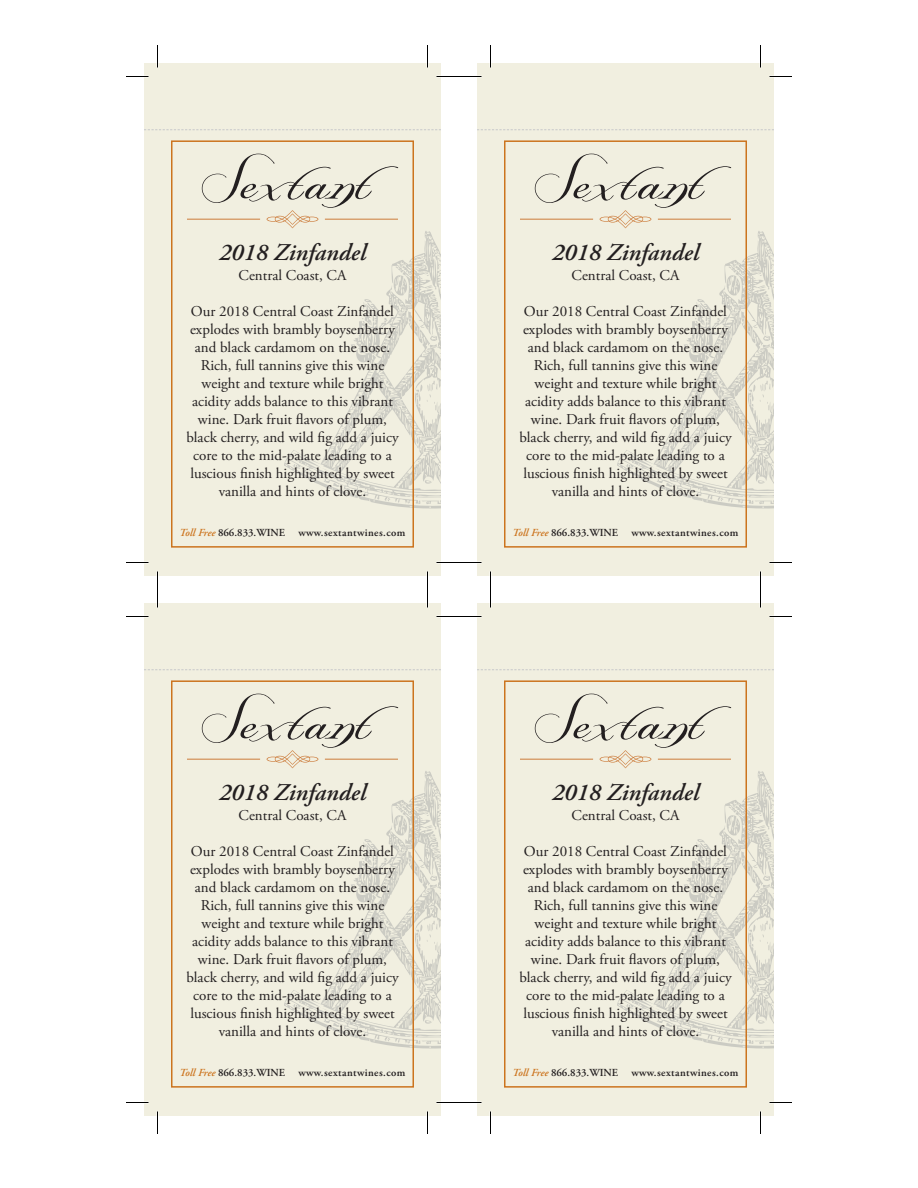
<style>
.page{position:relative;width:918px;height:1188px;background:#fff}
.page>*{position:absolute;margin:0;border:0;box-sizing:border-box;transform-origin:0 0}
.t1{font:italic 600 24px "Adobe Garamond Pro";color:#231f20}
.t2{font:15px/18px "Adobe Garamond Pro";color:#231f20;text-align:center}
.t3{font:600 10.8px "Adobe Garamond Pro";letter-spacing:.04em;color:#231f20}
.s1{font-style:italic;color:#cc741e}
</style>
<div class="page">
<div style="left:144px;top:63px;width:297px;height:513px;background:#f1efe0"></div>
<svg style="left:284px;top:231px;width:157px;height:278px"></svg>
<svg style="left:384px;top:318px;width:4px;height:5px"></svg>
<svg style="left:432px;top:310px;width:9px;height:4px"></svg>
<svg style="left:430px;top:323px;width:11px;height:19px"></svg>
<svg style="left:351px;top:344px;width:5px;height:6px"></svg>
<svg style="left:430px;top:366px;width:4px;height:4px"></svg>
<svg style="left:416px;top:381px;width:25px;height:31px"></svg>
<svg style="left:414px;top:427px;width:13px;height:21px"></svg>
<svg style="left:302px;top:469px;width:25px;height:13px"></svg>
<svg style="left:424px;top:479px;width:8px;height:6px"></svg>
<svg style="left:422px;top:499px;width:19px;height:8px"></svg>
<svg style="left:390px;top:265px;width:19px;height:34px"></svg>
<svg style="left:360px;top:298px;width:15px;height:29px"></svg>
<svg style="left:333px;top:483px;width:6px;height:4px"></svg>
<svg style="left:144px;top:129px;width:297px;height:1px"></svg>
<svg style="left:202px;top:154px;width:196px;height:74px"></svg>
<hr style="left:188px;top:219px;width:72px;height:1px;background:#cc7b3a">
<hr style="left:325px;top:219px;width:72px;height:1px;background:#cc7b3a">
<div style="left:171px;top:140px;width:243px;height:408px;border:2px solid #cc741e"></div>
<svg style="left:126px;top:76px;width:22px;height:1px"></svg>
<svg style="left:126px;top:562px;width:22px;height:1px"></svg>
<svg style="left:157px;top:45px;width:1px;height:23px"></svg>
<svg style="left:427px;top:45px;width:1px;height:23px"></svg>
<div style="left:144px;top:603px;width:297px;height:513px;background:#f1efe0"></div>
<svg style="left:284px;top:771px;width:157px;height:278px"></svg>
<svg style="left:384px;top:858px;width:4px;height:5px"></svg>
<svg style="left:432px;top:850px;width:9px;height:4px"></svg>
<svg style="left:430px;top:863px;width:11px;height:19px"></svg>
<svg style="left:351px;top:884px;width:5px;height:6px"></svg>
<svg style="left:430px;top:906px;width:4px;height:4px"></svg>
<svg style="left:416px;top:921px;width:25px;height:31px"></svg>
<svg style="left:414px;top:967px;width:13px;height:21px"></svg>
<svg style="left:302px;top:1009px;width:25px;height:13px"></svg>
<svg style="left:424px;top:1019px;width:8px;height:6px"></svg>
<svg style="left:422px;top:1039px;width:19px;height:8px"></svg>
<svg style="left:390px;top:805px;width:19px;height:34px"></svg>
<svg style="left:360px;top:838px;width:15px;height:29px"></svg>
<svg style="left:333px;top:1023px;width:6px;height:4px"></svg>
<svg style="left:144px;top:669px;width:297px;height:1px"></svg>
<svg style="left:202px;top:694px;width:196px;height:74px"></svg>
<hr style="left:188px;top:759px;width:72px;height:1px;background:#cc7b3a">
<hr style="left:325px;top:759px;width:72px;height:1px;background:#cc7b3a">
<div style="left:171px;top:680px;width:243px;height:408px;border:2px solid #cc741e"></div>
<svg style="left:126px;top:616px;width:22px;height:1px"></svg>
<svg style="left:126px;top:1102px;width:22px;height:1px"></svg>
<svg style="left:157px;top:572px;width:1px;height:36px"></svg>
<svg style="left:157px;top:1112px;width:1px;height:22px"></svg>
<svg style="left:427px;top:572px;width:1px;height:36px"></svg>
<svg style="left:427px;top:1112px;width:1px;height:22px"></svg>
<div style="left:477px;top:63px;width:297px;height:513px;background:#f1efe0"></div>
<svg style="left:617px;top:231px;width:157px;height:278px"></svg>
<svg style="left:717px;top:318px;width:4px;height:5px"></svg>
<svg style="left:765px;top:310px;width:9px;height:4px"></svg>
<svg style="left:763px;top:323px;width:11px;height:19px"></svg>
<svg style="left:684px;top:344px;width:5px;height:6px"></svg>
<svg style="left:763px;top:366px;width:4px;height:4px"></svg>
<svg style="left:749px;top:381px;width:25px;height:31px"></svg>
<svg style="left:747px;top:427px;width:13px;height:21px"></svg>
<svg style="left:635px;top:469px;width:25px;height:13px"></svg>
<svg style="left:757px;top:479px;width:8px;height:6px"></svg>
<svg style="left:755px;top:499px;width:19px;height:8px"></svg>
<svg style="left:723px;top:265px;width:19px;height:34px"></svg>
<svg style="left:693px;top:298px;width:15px;height:29px"></svg>
<svg style="left:666px;top:483px;width:6px;height:4px"></svg>
<svg style="left:477px;top:129px;width:297px;height:1px"></svg>
<svg style="left:535px;top:154px;width:196px;height:74px"></svg>
<hr style="left:521px;top:219px;width:72px;height:1px;background:#cc7b3a">
<hr style="left:658px;top:219px;width:72px;height:1px;background:#cc7b3a">
<div style="left:504px;top:140px;width:243px;height:408px;border:2px solid #cc741e"></div>
<svg style="left:436px;top:76px;width:46px;height:1px"></svg>
<svg style="left:770px;top:76px;width:22px;height:1px"></svg>
<svg style="left:436px;top:562px;width:46px;height:1px"></svg>
<svg style="left:770px;top:562px;width:22px;height:1px"></svg>
<svg style="left:490px;top:45px;width:1px;height:23px"></svg>
<svg style="left:760px;top:45px;width:1px;height:23px"></svg>
<div style="left:477px;top:603px;width:297px;height:513px;background:#f1efe0"></div>
<svg style="left:617px;top:771px;width:157px;height:278px"></svg>
<svg style="left:717px;top:858px;width:4px;height:5px"></svg>
<svg style="left:765px;top:850px;width:9px;height:4px"></svg>
<svg style="left:763px;top:863px;width:11px;height:19px"></svg>
<svg style="left:684px;top:884px;width:5px;height:6px"></svg>
<svg style="left:763px;top:906px;width:4px;height:4px"></svg>
<svg style="left:749px;top:921px;width:25px;height:31px"></svg>
<svg style="left:747px;top:967px;width:13px;height:21px"></svg>
<svg style="left:635px;top:1009px;width:25px;height:13px"></svg>
<svg style="left:757px;top:1019px;width:8px;height:6px"></svg>
<svg style="left:755px;top:1039px;width:19px;height:8px"></svg>
<svg style="left:723px;top:805px;width:19px;height:34px"></svg>
<svg style="left:693px;top:838px;width:15px;height:29px"></svg>
<svg style="left:666px;top:1023px;width:6px;height:4px"></svg>
<svg style="left:477px;top:669px;width:297px;height:1px"></svg>
<svg style="left:535px;top:694px;width:196px;height:74px"></svg>
<hr style="left:521px;top:759px;width:72px;height:1px;background:#cc7b3a">
<hr style="left:658px;top:759px;width:72px;height:1px;background:#cc7b3a">
<div style="left:504px;top:680px;width:243px;height:408px;border:2px solid #cc741e"></div>
<svg style="left:436px;top:616px;width:46px;height:1px"></svg>
<svg style="left:770px;top:616px;width:22px;height:1px"></svg>
<svg style="left:436px;top:1102px;width:46px;height:1px"></svg>
<svg style="left:770px;top:1102px;width:22px;height:1px"></svg>
<svg style="left:490px;top:572px;width:1px;height:36px"></svg>
<svg style="left:490px;top:1112px;width:1px;height:22px"></svg>
<svg style="left:760px;top:572px;width:1px;height:36px"></svg>
<svg style="left:760px;top:1112px;width:1px;height:22px"></svg>
<p class="t1" style="left:219px;top:239px;width:148px">2018 Zinfandel</p>
<p class="t2" style="left:239px;top:267px;width:109px">Central Coast, CA</p>
<p class="t2" style="left:186px;top:303px;width:214px">Our 2018 Central Coast Zinfandel explodes with brambly boysenberry and black cardamom on the nose.<br>Rich, full tannins give this wine weight and texture while bright acidity adds balance to this vibrant wine. Dark fruit flavors of plum, black cherry, and wild fig add a juicy core to the mid-palate leading to a luscious finish highlighted by sweet vanilla and hints of clove.</p>
<p class="t3" style="left:180px;top:527px;width:227px"><span class="s1">Toll Free</span> 866.833.WINE www.sextantwines.com</p>
<p class="t1" style="left:219px;top:779px;width:148px">2018 Zinfandel</p>
<p class="t2" style="left:239px;top:807px;width:109px">Central Coast, CA</p>
<p class="t2" style="left:186px;top:843px;width:214px">Our 2018 Central Coast Zinfandel explodes with brambly boysenberry and black cardamom on the nose.<br>Rich, full tannins give this wine weight and texture while bright acidity adds balance to this vibrant wine. Dark fruit flavors of plum, black cherry, and wild fig add a juicy core to the mid-palate leading to a luscious finish highlighted by sweet vanilla and hints of clove.</p>
<p class="t3" style="left:180px;top:1067px;width:227px"><span class="s1">Toll Free</span> 866.833.WINE www.sextantwines.com</p>
<p class="t1" style="left:552px;top:239px;width:148px">2018 Zinfandel</p>
<p class="t2" style="left:572px;top:267px;width:109px">Central Coast, CA</p>
<p class="t2" style="left:519px;top:303px;width:214px">Our 2018 Central Coast Zinfandel explodes with brambly boysenberry and black cardamom on the nose.<br>Rich, full tannins give this wine weight and texture while bright acidity adds balance to this vibrant wine. Dark fruit flavors of plum, black cherry, and wild fig add a juicy core to the mid-palate leading to a luscious finish highlighted by sweet vanilla and hints of clove.</p>
<p class="t3" style="left:513px;top:527px;width:227px"><span class="s1">Toll Free</span> 866.833.WINE www.sextantwines.com</p>
<p class="t1" style="left:552px;top:779px;width:148px">2018 Zinfandel</p>
<p class="t2" style="left:572px;top:807px;width:109px">Central Coast, CA</p>
<p class="t2" style="left:519px;top:843px;width:214px">Our 2018 Central Coast Zinfandel explodes with brambly boysenberry and black cardamom on the nose.<br>Rich, full tannins give this wine weight and texture while bright acidity adds balance to this vibrant wine. Dark fruit flavors of plum, black cherry, and wild fig add a juicy core to the mid-palate leading to a luscious finish highlighted by sweet vanilla and hints of clove.</p>
<p class="t3" style="left:513px;top:1067px;width:227px"><span class="s1">Toll Free</span> 866.833.WINE www.sextantwines.com</p>
</div>
